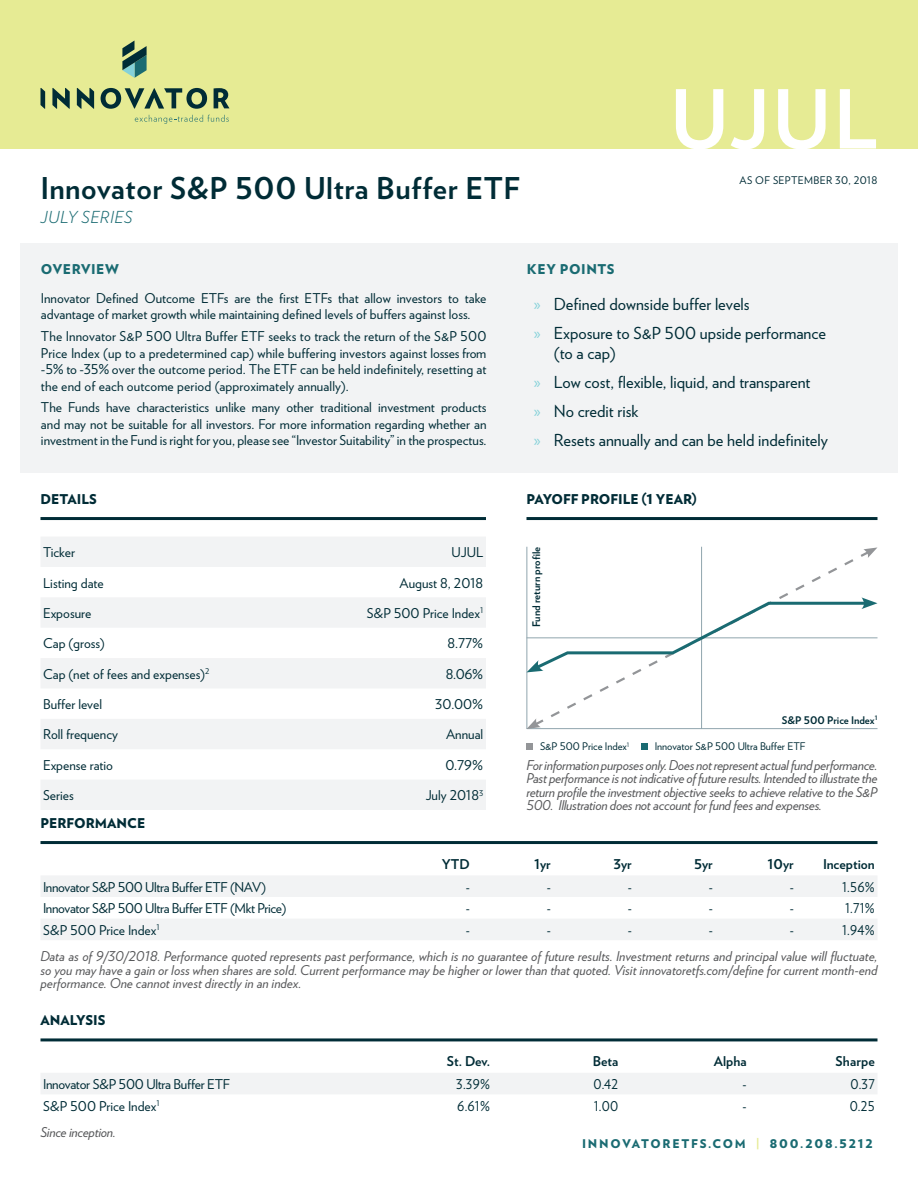
<style>
.page{position:relative;width:918px;height:1188px;background:#fff}
.page>*{position:absolute;margin:0;border:0;box-sizing:border-box;transform-origin:0 0}
.t1{font:700 81px "Verlag";color:#fff}
.Title_-_FS{font:700 30px "Verlag";letter-spacing:.02em;color:#002c36}
.t2{font:16.5px/19.5px "Verlag";color:#002c36}
.Title_-_FS-2{font:italic 300 16.5px "Verlag";letter-spacing:.03em;color:#1a6b72}
.Copy{font:13.5px/16.5px "Verlag";color:#002c36;text-align:justify}
.Disclaimer{font:italic 13.5px/13.5px "Verlag";letter-spacing:-.02em;color:#57585a;text-align:justify}
.Chart{font:13.5px "Verlag";color:#002c36}
.Chart-2{font:13.5px "Verlag";letter-spacing:-.025em;color:#002c36}
.Chart-3{font:13.5px "Verlag";color:#002c36;scale:.9 1}
.Chart-4{font:700 13.5px "Verlag";color:#002c36}
.Subheader_1{font:900 13.5px "Verlag";color:#002c36}
.Chart-5{font:13.5px "Verlag";letter-spacing:-.02em;color:#002c36}
.Chart_-_Header{font:900 13.5px "Verlag";letter-spacing:.04em;color:#1a6b72}
.t3{font:900 12px "Verlag";letter-spacing:.15em;color:#1a6b72}
.Chart_-_legend{font:10.5px "Verlag";color:#002c36}
.Chart-6{font:700 10.5px "Verlag";color:#002c36}
.Copy_-_small{font:10.5px "Verlag";letter-spacing:.03em;color:#002c36}
.s1{font-family:"Myriad Pro";color:#84d1d9}
.s2{color:#e6eb94}
</style>
<div class="page">
<div style="left:20px;top:243px;width:878px;height:229px;background:#f2f3f4"></div>
<hr style="left:40px;top:517px;width:446px;height:3px;background:#002c36">
<svg style="left:41px;top:537px;width:445px;height:273px;fill:#f2f3f4"></svg>
<hr style="left:40px;top:841px;width:838px;height:3px;background:#002c36">
<hr style="left:40px;top:1038px;width:838px;height:3px;background:#002c36">
<svg style="left:41px;top:876px;width:836px;height:64px;fill:#f2f3f4"></svg>
<div style="left:41px;top:1073px;width:836px;height:21px;background:#f2f3f4"></div>
<div style="left:526px;top:743px;width:7px;height:7px;background:#939598"></div>
<div style="left:641px;top:743px;width:7px;height:7px;background:#1a6b72"></div>
<hr style="left:526px;top:517px;width:352px;height:3px;background:#002c36">
<hr style="left:701px;top:547px;width:1px;height:182px;background:#90a5ae">
<hr style="left:527px;top:728px;width:351px;height:1px;background:#90a5ae">
<hr style="left:527px;top:547px;width:1px;height:182px;background:#90a5ae">
<svg style="left:541px;top:554px;width:322px;height:169px"></svg>
<svg style="left:527px;top:718px;width:14px;height:11px"></svg>
<svg style="left:863px;top:547px;width:14px;height:11px"></svg>
<svg style="left:526px;top:597px;width:352px;height:75px"></svg>
<div style="left:0;top:0;width:918px;height:148px;background:#e6eb94"></div>
<svg style="left:77px;top:88px;width:17px;height:21px"></svg>
<svg style="left:101px;top:88px;width:106px;height:21px"></svg>
<svg style="left:214px;top:88px;width:16px;height:20px"></svg>
<svg style="left:52px;top:88px;width:18px;height:21px"></svg>
<svg style="left:40px;top:88px;width:5px;height:21px"></svg>
<svg style="left:122px;top:40px;width:25px;height:38px"></svg>
<svg style="left:135px;top:115px;width:94px;height:9px"></svg>
<p class="Title_-_FS" style="left:40px;top:165px;width:481px">Innovator S&amp;P 500 Ultra Buffer ETF</p>
<p class="Title_-_FS-2" style="left:40px;top:205px;width:93px">JULY SERIES</p>
<p class="t1" style="left:670px;top:56px;width:209px">UJUL</p>
<p class="Copy_-_small" style="left:740px;top:172px;width:139px">AS OF SEPTEMBER 30, 2018</p>
<p class="Chart_-_Header" style="left:41px;top:258px;width:79px">OVERVIEW</p>
<p class="Copy" style="left:41px;top:289px;width:447px">Innovator Defined Outcome ETFs are the first ETFs that allow investors to take advantage of market growth while maintaining defined levels of buffers against loss.</p>
<p class="Copy" style="left:41px;top:327px;width:447px">The Innovator S&amp;P 500 Ultra Buffer ETF seeks to track the return of the S&amp;P 500<br>Price Index (up to a predetermined cap) while buffering investors against losses from -5% to -35% over the outcome period. The ETF can be held indefinitely, resetting at the end of each outcome period (approximately annually).</p>
<p class="Copy" style="left:41px;top:399px;width:447px">The Funds have characteristics unlike many other traditional investment products and may not be suitable for all investors. For more information regarding whether an investment in the Fund is right for you, please see “Investor Suitability” in the prospectus.</p>
<p class="Chart_-_Header" style="left:527px;top:258px;width:89px">KEY POINTS</p>
<p class="t2" style="left:534px;top:294px;width:217px"><span class="s1">»</span> Defined downside buffer levels</p>
<p class="t2" style="left:554px;top:323px;width:274px;text-indent:-20px"><span class="s1">»</span> Exposure to S&amp;P 500 upside performance (to a cap)</p>
<p class="t2" style="left:534px;top:371px;width:278px"><span class="s1">»</span> Low cost, flexible, liquid, and transparent</p>
<p class="t2" style="left:534px;top:401px;width:106px"><span class="s1">»</span> No credit risk</p>
<p class="t2" style="left:534px;top:430px;width:296px"><span class="s1">»</span> Resets annually and can be held indefinitely</p>
<p class="Subheader_1" style="left:40px;top:488px;width:58px">DETAILS</p>
<p class="Subheader_1" style="left:526px;top:488px;width:172px">PAYOFF PROFILE (1 YEAR)</p>
<p class="Chart-6" style="left:528px;top:627px;width:82px;rotate:-90deg">Fund return profile</p>
<p class="Chart" style="left:43px;top:542px;width:33px">Ticker</p>
<p class="Chart" style="left:452px;top:542px;width:33px">UJUL</p>
<p class="Chart" style="left:43px;top:573px;width:62px">Listing date</p>
<p class="Chart" style="left:400px;top:573px;width:85px">August 8, 2018</p>
<p class="Chart" style="left:43px;top:603px;width:50px">Exposure</p>
<p class="Chart" style="left:367px;top:603px;width:118px">S&amp;P 500 Price Index<sup>1</sup></p>
<p class="Chart" style="left:43px;top:633px;width:63px">Cap (gross)</p>
<p class="Chart" style="left:447px;top:633px;width:37px">8.77%</p>
<p class="Chart" style="left:43px;top:664px;width:168px">Cap (net of fees and expenses)<sup>2</sup></p>
<p class="Chart" style="left:446px;top:664px;width:39px">8.06%</p>
<p class="Chart" style="left:43px;top:694px;width:60px">Buffer level</p>
<p class="Chart" style="left:435px;top:694px;width:50px">30.00%</p>
<p class="Chart" style="left:43px;top:724px;width:76px">Roll frequency</p>
<p class="Chart" style="left:446px;top:724px;width:39px">Annual</p>
<p class="Chart" style="left:43px;top:755px;width:71px">Expense ratio</p>
<p class="Chart" style="left:445px;top:755px;width:39px">0.79%</p>
<p class="Chart" style="left:43px;top:785px;width:32px">Series</p>
<p class="Chart" style="left:426px;top:785px;width:59px">July 2018<sup>3</sup></p>
<p class="Subheader_1" style="left:40px;top:812px;width:106px">PERFORMANCE</p>
<p class="Chart-4" style="left:442px;top:853px;width:30px">YTD</p>
<p class="Chart-4" style="left:534px;top:853px;width:18px">1yr</p>
<p class="Chart-4" style="left:613px;top:853px;width:20px">3yr</p>
<p class="Chart-4" style="left:694px;top:853px;width:20px">5yr</p>
<p class="Chart-4" style="left:768px;top:853px;width:28px">10yr</p>
<p class="Chart-4" style="left:823px;top:853px;width:53px">Inception</p>
<p class="Chart-2" style="left:43px;top:877px;width:224px">Innovator S&amp;P 500 Ultra Buffer ETF (NAV)</p>
<p class="Chart-3" style="left:466px;top:877px;width:6px">-</p>
<p class="Chart-3" style="left:547px;top:877px;width:6px">-</p>
<p class="Chart-3" style="left:628px;top:877px;width:6px">-</p>
<p class="Chart-3" style="left:709px;top:877px;width:6px">-</p>
<p class="Chart-3" style="left:790px;top:877px;width:6px">-</p>
<p class="Chart-3" style="left:842px;top:877px;width:38px">1.56%</p>
<p class="Chart-2" style="left:43px;top:898px;width:245px">Innovator S&amp;P 500 Ultra Buffer ETF (Mkt Price)</p>
<p class="Chart-3" style="left:466px;top:898px;width:6px">-</p>
<p class="Chart-3" style="left:547px;top:898px;width:6px">-</p>
<p class="Chart-3" style="left:628px;top:898px;width:6px">-</p>
<p class="Chart-3" style="left:709px;top:898px;width:6px">-</p>
<p class="Chart-3" style="left:790px;top:898px;width:6px">-</p>
<p class="Chart-3" style="left:845px;top:898px;width:35px">1.71%</p>
<p class="Chart" style="left:43px;top:920px;width:118px">S&amp;P 500 Price Index<sup>1</sup></p>
<p class="Chart-3" style="left:466px;top:920px;width:6px">-</p>
<p class="Chart-3" style="left:547px;top:920px;width:6px">-</p>
<p class="Chart-3" style="left:628px;top:920px;width:6px">-</p>
<p class="Chart-3" style="left:709px;top:920px;width:6px">-</p>
<p class="Chart-3" style="left:790px;top:920px;width:6px">-</p>
<p class="Chart-3" style="left:842px;top:920px;width:38px">1.94%</p>
<p class="Disclaimer" style="left:40px;top:949px;width:838px">Data as of 9/30/2018. Performance quoted represents past performance, which is no guarantee of future results. Investment returns and principal value will fluctuate, so you may have a gain or loss when shares are sold. Current performance may be higher or lower than that quoted. Visit innovatoretfs.com/define for current month-end performance. One cannot invest directly in an index.</p>
<p class="Subheader_1" style="left:40px;top:1009px;width:67px">ANALYSIS</p>
<p class="Chart-4" style="left:447px;top:1051px;width:45px">St. Dev.</p>
<p class="Chart-4" style="left:593px;top:1051px;width:27px">Beta</p>
<p class="Chart-4" style="left:714px;top:1051px;width:34px">Alpha</p>
<p class="Chart-4" style="left:836px;top:1051px;width:41px">Sharpe</p>
<p class="Chart-5" style="left:43px;top:1074px;width:188px">Innovator S&amp;P 500 Ultra Buffer ETF</p>
<p class="Chart-3" style="left:456px;top:1074px;width:39px">3.39%</p>
<p class="Chart-3" style="left:593px;top:1074px;width:29px">0.42</p>
<p class="Chart-3" style="left:742px;top:1074px;width:6px">-</p>
<p class="Chart-3" style="left:851px;top:1074px;width:28px">0.37</p>
<p class="Chart" style="left:43px;top:1096px;width:118px">S&amp;P 500 Price Index<sup>1</sup></p>
<p class="Chart-3" style="left:457px;top:1096px;width:38px">6.61%</p>
<p class="Chart-3" style="left:594px;top:1096px;width:29px">1.00</p>
<p class="Chart-3" style="left:742px;top:1096px;width:6px">-</p>
<p class="Chart-3" style="left:850px;top:1096px;width:29px">0.25</p>
<p class="Disclaimer" style="left:40px;top:1125px;width:77px">Since inception.</p>
<p class="Chart-6" style="left:782px;top:712px;width:97px">S&amp;P 500 Price Index<sup>1</sup></p>
<p class="Chart_-_legend" style="left:540px;top:738px;width:91px">S&amp;P 500 Price Index<sup>1</sup></p>
<p class="Chart_-_legend" style="left:655px;top:738px;width:152px">Innovator S&amp;P 500 Ultra Buffer ETF</p>
<p class="Disclaimer" style="left:526px;top:757px;width:353px">For information purposes only. Does not represent actual fund performance.<br>Past performance is not indicative of future results. Intended to illustrate the return profile the investment objective seeks to achieve relative to the S&amp;P 500. Illustration does not account for fund fees and expenses.</p>
<p class="t3" style="left:582px;top:1133px;width:292px">INNOVATORETFS.COM <span class="s2">|</span> 800.208.5212</p>
</div>
